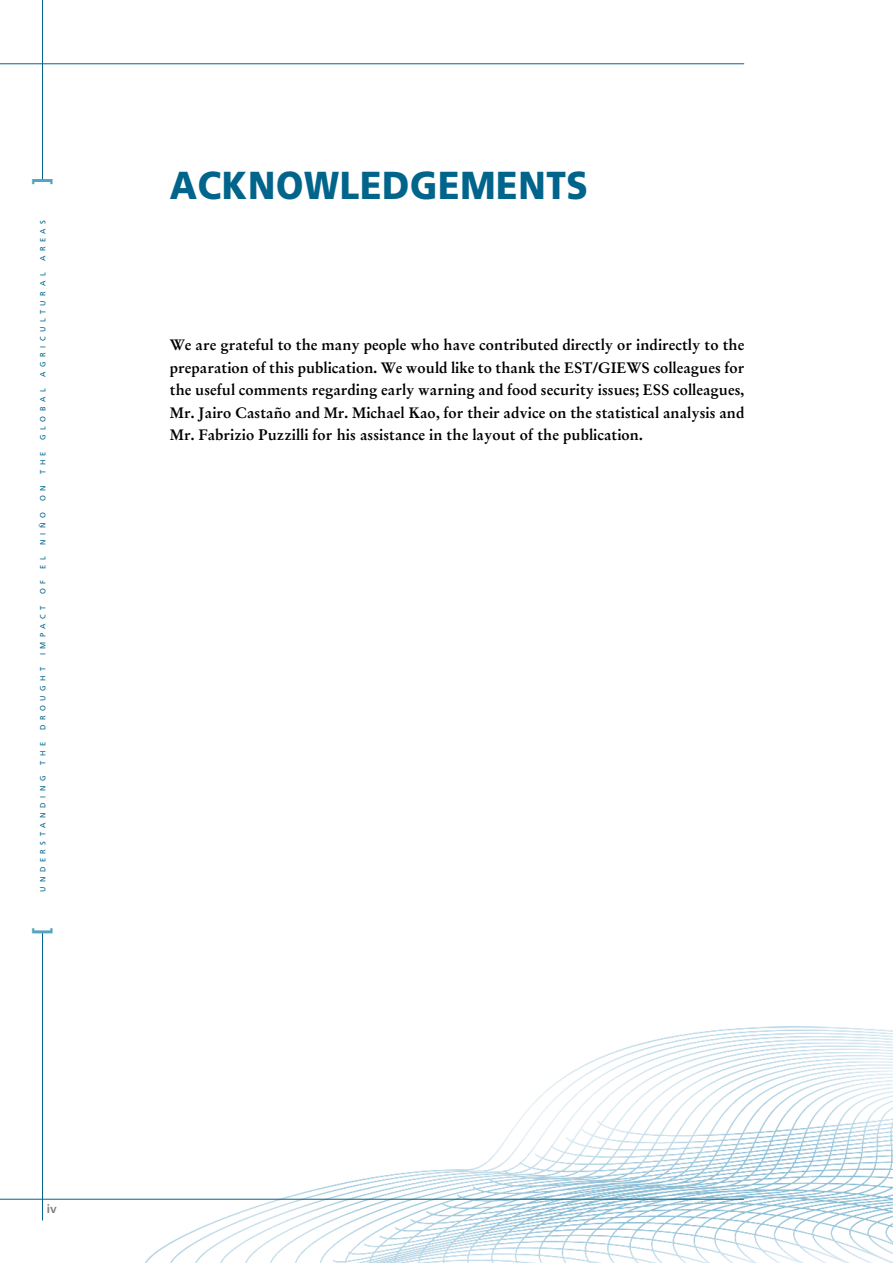
<style>
.page{position:relative;width:893px;height:1263px;background:#fff}
.page>*{position:absolute;margin:0;border:0;box-sizing:border-box;transform-origin:0 0}
.t1{font:900 39px "Frutiger LT Std";letter-spacing:.02em;color:#00648b;scale:.9 1}
.t2{font:700 22.8px "Frutiger LT Std";color:#56a2c1}
.t3{font:700 15px/22.5px "Stempel Garamond";color:#000;text-align:justify}
.t4{font:700 12px "Frutiger LT Std";color:#808285}
.t5{font:7.5px "Frutiger LT Std";letter-spacing:.61em;color:#00648b}
</style>
<div class="page">
<img style="left:144px;top:1027px;width:749px;height:236px">
<hr style="left:0;top:1199px;width:744px;height:1px;background:#00648b">
<hr style="left:0;top:63px;width:744px;height:1px;background:#00648b">
<hr style="left:42px;top:0;width:1px;height:180px;background:#00648b">
<hr style="left:42px;top:931px;width:1px;height:289px;background:#00648b">
<h2 class="t2" style="left:28px;top:185px;width:9px;rotate:-90deg">]</h2>
<p class="t5" style="left:38px;top:261px;width:43px;rotate:-90deg">Areas</p>
<p class="t5" style="left:38px;top:377px;width:106px;rotate:-90deg">Agricu ltu ral</p>
<p class="t5" style="left:38px;top:440px;width:53px;rotate:-90deg">G lobal</p>
<p class="t5" style="left:38px;top:474px;width:24px;rotate:-90deg">the</p>
<p class="t5" style="left:38px;top:501px;width:17px;rotate:-90deg">o n</p>
<p class="t5" style="left:38px;top:545px;width:34px;rotate:-90deg">N iño</p>
<p class="t5" style="left:38px;top:569px;width:14px;rotate:-90deg">E l</p>
<p class="t5" style="left:38px;top:594px;width:16px;rotate:-90deg">o f</p>
<p class="t5" style="left:38px;top:655px;width:52px;rotate:-90deg">impact</p>
<p class="t5" style="left:38px;top:730px;width:65px;rotate:-90deg">drou ght</p>
<p class="t5" style="left:38px;top:764px;width:24px;rotate:-90deg">the</p>
<p class="t5" style="left:38px;top:892px;width:118px;rotate:-90deg">Understanding</p>
<h2 class="t2" style="left:28px;top:934px;width:9px;rotate:-90deg">[</h2>
<p class="t4" style="left:47px;top:1202px;width:12px">iv</p>
<h1 class="t1" style="left:170px;top:162px;width:466px">ACKNOWLEDGEMENTS</h1>
<p class="t3" style="left:170px;top:334px;width:576px">We are grateful to the many people who have contributed directly or indirectly to the preparation of this publication. We would like to thank the EST/GIEWS colleagues for the useful comments regarding early warning and food security issues; ESS colleagues, Mr. Jairo Castaño and Mr. Michael Kao, for their advice on the statistical analysis and Mr. Fabrizio Puzzilli for his assistance in the layout of the publication.</p>
</div>
